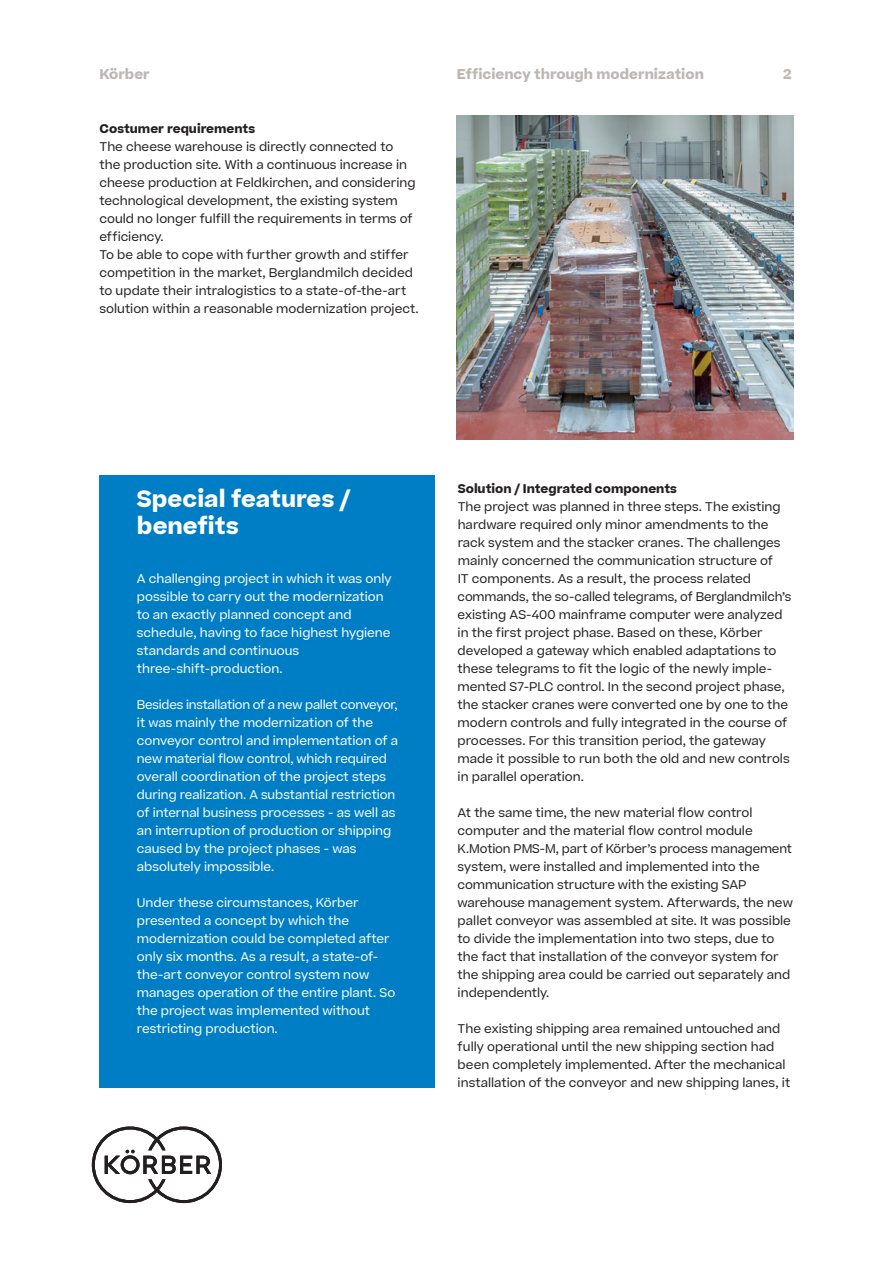
<style>
.page{position:relative;width:893px;height:1263px;background:#fff}
.page>*{position:absolute;margin:0;border:0;box-sizing:border-box;transform-origin:0 0}
.t1{font:700 22.5px/27px "Koerber";color:#fff}
.t2{font:700 13.5px "Koerber";color:#bdb7b3}
.t3{font:12px/18px "Koerber";color:#231f20}
.t4{font:12px/18px "Koerber";color:#fff}
.t5{font:700 12px "Koerber";color:#231f20}
</style>
<div class="page">
<img style="left:457px;top:115px;width:336px;height:324px">
<div style="left:99px;top:475px;width:336px;height:612px;background:#007ec5"></div>
<svg style="left:92px;top:1126px;width:130px;height:77px"></svg>
<p class="t2" style="left:99px;top:65px;width:52px">Körber</p>
<p class="t2" style="left:457px;top:65px;width:249px">Efficiency through modernization</p>
<p class="t2" style="left:783px;top:65px;width:10px">2</p>
<p class="t5" style="left:99px;top:121px;width:157px">Costumer requirements</p>
<p class="t3" style="left:99px;top:138px;width:321px">The cheese warehouse is directly connected to<br>the production site. With a continuous increase in cheese production at Feldkirchen, and considering technological development, the existing system could no longer fulfill the requirements in terms of efficiency.<br>To be able to cope with further growth and stiffer competition in the market, Berglandmilch decided to update their intralogistics to a state-of-the-art solution within a reasonable modernization project.</p>
<h1 class="t1" style="left:137px;top:486px;width:214px">Special features / benefits</h1>
<p class="t4" style="left:137px;top:570px;width:256px">A challenging project in which it was only possible to carry out the modernization to an exactly planned concept and schedule, having to face highest hygiene standards and continuous three-shift-production.</p>
<p class="t4" style="left:137px;top:696px;width:263px">Besides installation of a new pallet conveyor, it was mainly the modernization of the conveyor control and implementation of a new material flow control, which required overall coordination of the project steps during realization. A substantial restriction of internal business processes - as well as an interruption of production or shipping caused by the project phases - was absolutely impossible.</p>
<p class="t4" style="left:137px;top:894px;width:260px">Under these circumstances, Körber presented a concept by which the modernization could be completed after only six months. As a result, a state-of&shy;the-art conveyor control system now manages operation of the entire plant. So the project was implemented without restricting production.</p>
<p class="t5" style="left:458px;top:481px;width:221px">Solution / Integrated components</p>
<p class="t3" style="left:458px;top:498px;width:335px">The project was planned in three steps. The existing hardware required only minor amendments to the rack system and the stacker cranes. The challenges mainly concerned the communication structure of<br>IT components. As a result, the process related commands, the so-called telegrams, of Berglandmilch’s existing AS-400 mainframe computer were analyzed in the first project phase. Based on these, Körber developed a gateway which enabled adaptations to these telegrams to fit the logic of the newly imple&shy;mented S7-PLC control. In the second project phase, the stacker cranes were converted one by one to the modern controls and fully integrated in the course of processes. For this transition period, the gateway made it possible to run both the old and new controls in parallel operation.</p>
<p class="t3" style="left:458px;top:804px;width:337px">At the same time, the new material flow control computer and the material flow control module K.Motion PMS-M, part of Körber’s process management system, were installed and implemented into the communication structure with the existing SAP warehouse management system. Afterwards, the new pallet conveyor was assembled at site. It was possible to divide the implementation into two steps, due to the fact that installation of the conveyor system for the shipping area could be carried out separately and independently.</p>
<p class="t3" style="left:458px;top:1020px;width:334px">The existing shipping area remained untouched and fully operational until the new shipping section had been completely implemented. After the mechanical installation of the conveyor and new shipping lanes, it</p>
</div>
